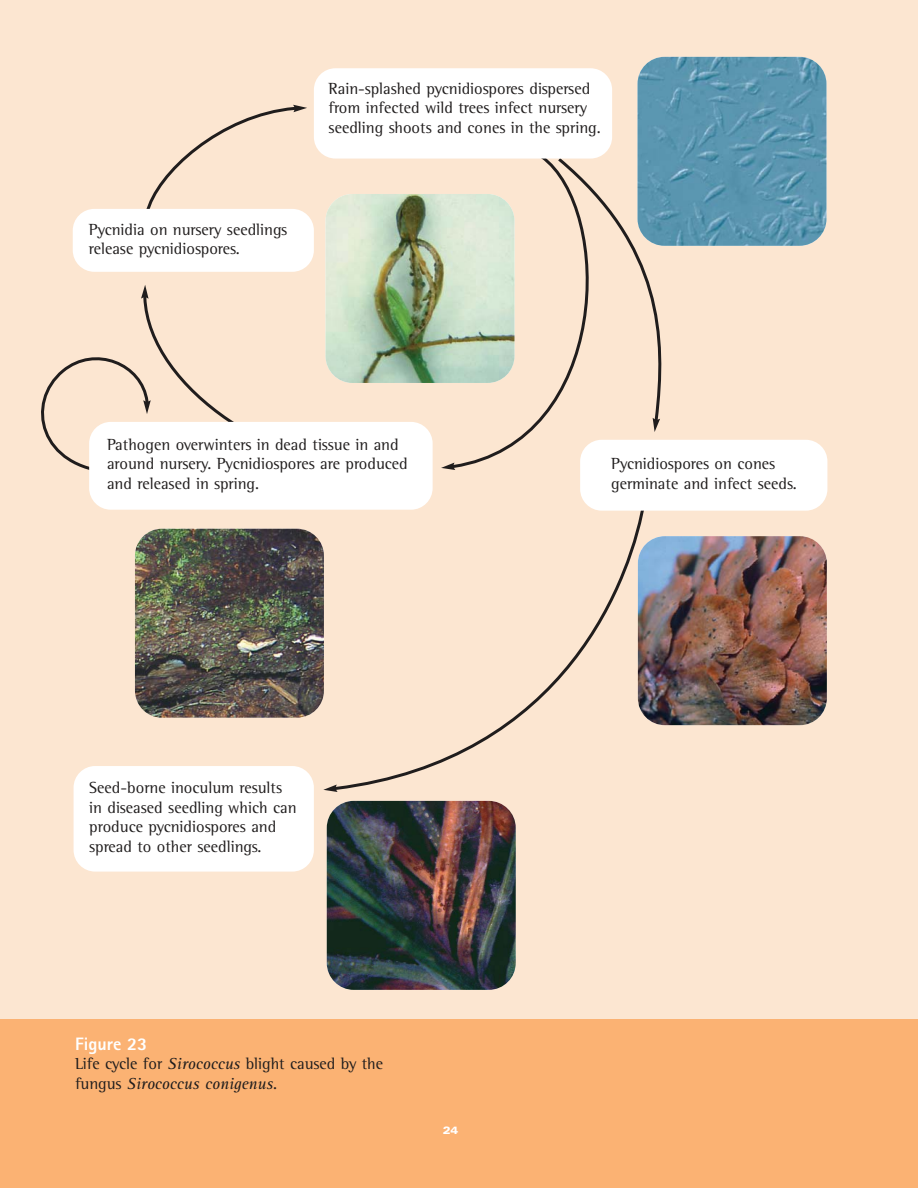
<style>
.page{position:relative;width:918px;height:1188px;background:#fff}
.page>*{position:absolute;margin:0;border:0;box-sizing:border-box;transform-origin:0 0}
.t1{font:800 18px "Rotis Sans Serif";color:#fff}
.t2{font:16.5px/19.5px "Rotis Semi Serif";color:#201d1d}
.t3{font:italic 16.5px "Rotis Serif";color:#201d1d}
.t4{font:900 expanded 10.5px "Univers";color:#fff}
.s1{font-family:"Rotis Serif";font-style:italic}
.s2{font-family:"Rotis Semi Serif";font-style:normal}
</style>
<div class="page">
<div style="left:0;top:0;width:918px;height:1101px;background:#fce6d1"></div>
<div style="left:0;top:1020px;width:918px;height:168px;background:#fbb273"></div>
<svg style="left:146px;top:105px;width:161px;height:108px"></svg>
<svg style="left:143px;top:293px;width:205px;height:129px"></svg>
<svg style="left:141px;top:285px;width:8px;height:14px"></svg>
<svg style="left:614px;top:155px;width:48px;height:277px"></svg>
<svg style="left:453px;top:159px;width:161px;height:311px"></svg>
<svg style="left:441px;top:463px;width:14px;height:7px"></svg>
<svg style="left:41px;top:340px;width:110px;height:130px"></svg>
<div style="left:314px;top:68px;width:298px;height:91px;background:#fff;border-radius:22px"></div>
<div style="left:73px;top:209px;width:241px;height:63px;background:#fff;border-radius:22px"></div>
<div style="left:89px;top:422px;width:344px;height:88px;background:#fff;border-radius:22px"></div>
<div style="left:74px;top:766px;width:240px;height:106px;background:#fff;border-radius:22px"></div>
<img style="left:638px;top:57px;width:188px;height:189px;border-radius:27px">
<img style="left:326px;top:194px;width:188px;height:189px;border-radius:27px">
<img style="left:135px;top:529px;width:189px;height:189px;border-radius:27px">
<img style="left:327px;top:801px;width:189px;height:189px;border-radius:27px">
<img style="left:638px;top:536px;width:189px;height:189px;border-radius:27px">
<svg style="left:331px;top:495px;width:317px;height:295px"></svg>
<svg style="left:323px;top:785px;width:15px;height:7px"></svg>
<div style="left:580px;top:440px;width:247px;height:71px;background:#fff;border-radius:22px"></div>
<p class="t2" style="left:89px;top:221px;width:200px">Pycnidia on nursery seedlings release pycnidiospores.</p>
<p class="t2" style="left:329px;top:80px;width:274px">Rain-splashed pycnidiospores dispersed from infected wild trees infect nursery seedling shoots and cones in the spring.</p>
<p class="t2" style="left:107px;top:436px;width:302px">Pathogen overwinters in dead tissue in and around nursery. Pycnidiospores are produced and released in spring.</p>
<p class="t2" style="left:611px;top:456px;width:187px">Pycnidiospores on cones germinate and infect seeds.</p>
<p class="t2" style="left:89px;top:780px;width:209px">Seed-borne inoculum results in diseased seedling which can produce pycnidiospores and spread to other seedlings.</p>
<p class="t1" style="left:75px;top:1037px;width:74px">Figure 23</p>
<p class="t2" style="left:75px;top:1055px;width:310px">Life cycle for <span class="s1">Sirococcus</span> blight caused by the</p>
<p class="t3" style="left:75px;top:1077px;width:203px"><span class="s2">fungus</span> Sirococcus conigenus<span class="s2">.</span></p>
<p class="t4" style="left:443px;top:1127px;width:17px">24</p>
</div>
